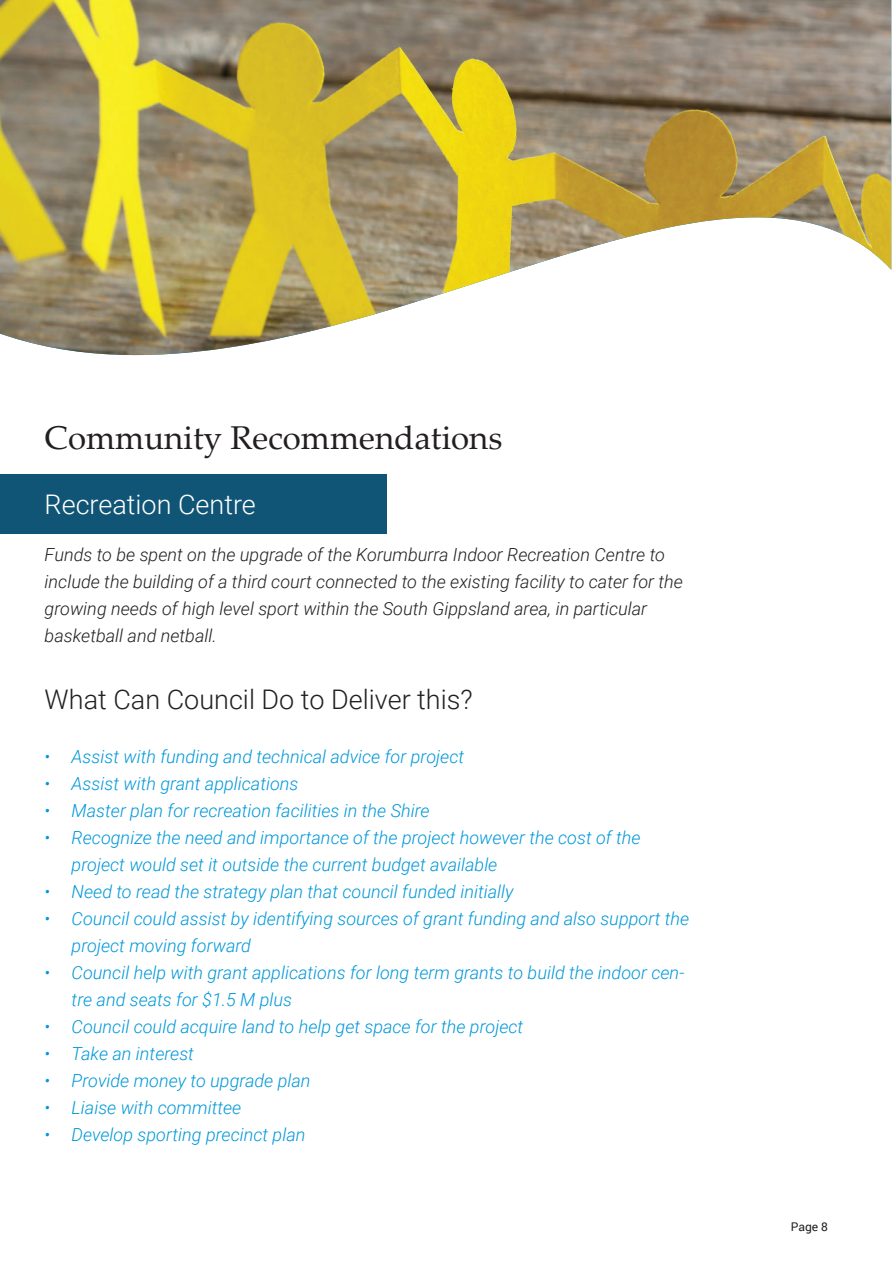
<style>
.page{position:relative;width:893px;height:1263px;background:#fff}
.page>*{position:absolute;margin:0;border:0;box-sizing:border-box;transform-origin:0 0}
.t1{font:33px "Palatino Linotype";color:#231f20}
.t2{font:300 27px "Roboto";color:#231f20}
.t3{font:300 27px "Roboto";color:#fff}
.t4{font:italic 300 18px/27px "Roboto";color:#0098d9}
.t5{font:italic 300 18px/27px "Roboto";color:#231f20}
.t6{font:12px "Roboto";color:#231f20}
</style>
<div class="page">
<div style="left:0;top:474px;width:387px;height:60px;background:#105576"></div>
<img style="left:0;top:0;width:891px;height:356px">
<h1 class="t1" style="left:45px;top:415px;width:459px">Community Recommendations</h1>
<h2 class="t3" style="left:45px;top:486px;width:213px">Recreation Centre</h2>
<p class="t5" style="left:45px;top:540px;width:640px">Funds to be spent on the upgrade of the Korumburra Indoor Recreation Centre to include the building of a third court connected to the existing facility to cater for the growing needs of high level sport within the South Gippsland area, in particular basketball and netball.</p>
<h2 class="t2" style="left:45px;top:680px;width:430px">What Can Council Do to Deliver this?</h2>
<p class="t4" style="left:45px;top:742px;width:421px">• Assist with funding and technical advice for project</p>
<p class="t4" style="left:45px;top:769px;width:255px">• Assist with grant applications</p>
<p class="t4" style="left:45px;top:796px;width:387px">• Master plan for recreation facilities in the Shire</p>
<p class="t4" style="left:72px;top:823px;width:570px;text-indent:-27px">• Recognize the need and importance of the project however the cost of the project would set it outside the current budget available</p>
<p class="t4" style="left:45px;top:877px;width:470px">• Need to read the strategy plan that council funded initially</p>
<p class="t4" style="left:72px;top:904px;width:619px;text-indent:-27px">• Council could assist by identifying sources of grant funding and also support the project moving forward</p>
<p class="t4" style="left:72px;top:958px;width:614px;text-indent:-27px">• Council help with grant applications for long term grants to build the indoor cen&shy;tre and seats for $1.5 M plus</p>
<p class="t4" style="left:45px;top:1012px;width:480px">• Council could acquire land to help get space for the project</p>
<p class="t4" style="left:45px;top:1039px;width:151px">• Take an interest</p>
<p class="t4" style="left:45px;top:1066px;width:267px">• Provide money to upgrade plan</p>
<p class="t4" style="left:45px;top:1093px;width:198px">• Liaise with committee</p>
<p class="t4" style="left:45px;top:1120px;width:262px">• Develop sporting precinct plan</p>
<p class="t6" style="left:791px;top:1218px;width:39px">Page 8</p>
</div>
